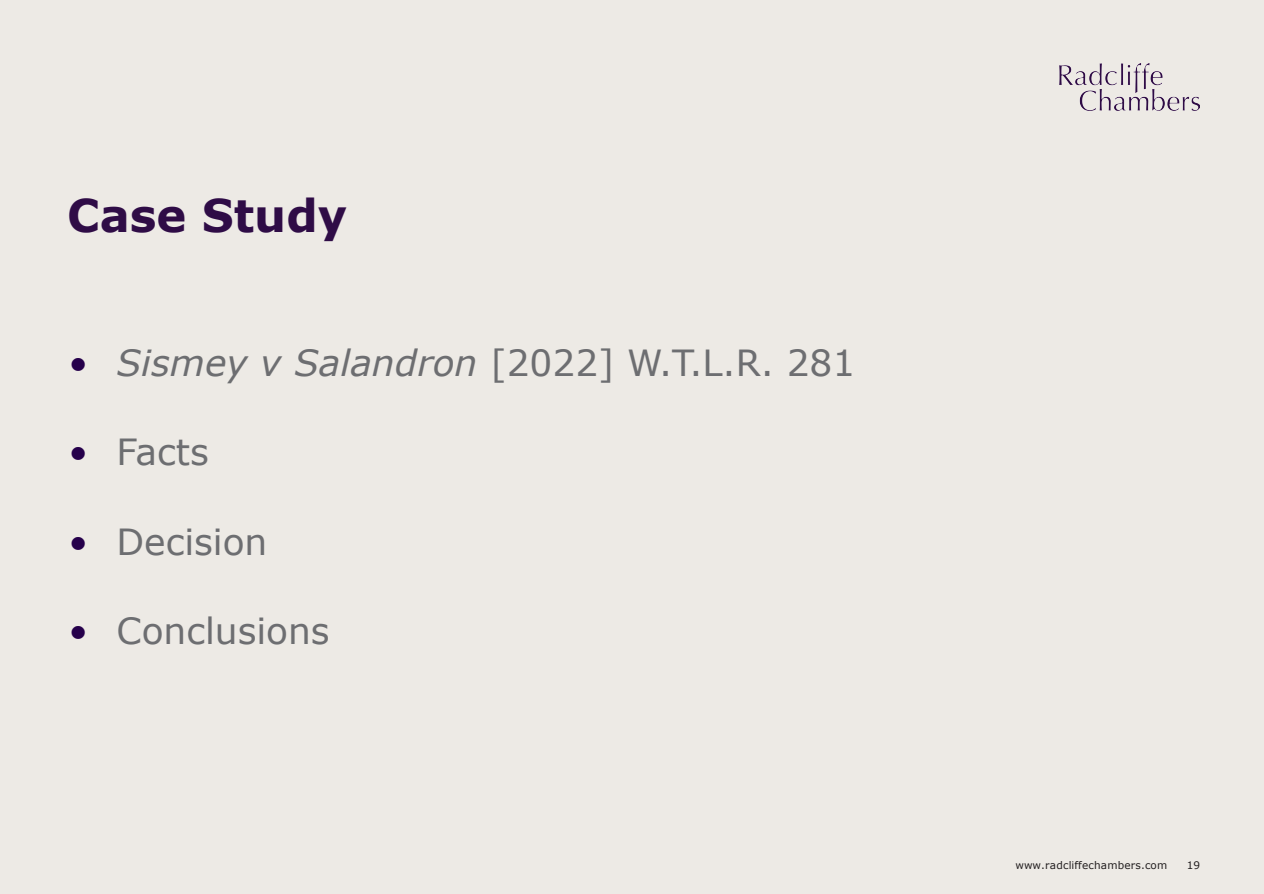
<style>
.page{position:relative;width:1264px;height:894px;background:#fff}
.page>*{position:absolute;margin:0;border:0;box-sizing:border-box;transform-origin:0 0}
.t1{font:700 45px "Verdana";color:#2f0c46}
.t2{font:36px "Verdana";color:#6d6e71}
.t3{font:10.5px "Verdana";letter-spacing:.015em;color:#231f20}
.s1{color:#26004b}
.s2{font-style:italic}
</style>
<div class="page">
<div style="left:0;top:0;width:1263px;height:893px;background:#edeae5"></div>
<img style="left:1059px;top:64px;width:140px;height:46px">
<h2 class="t1" style="left:67px;top:184px;width:281px">Case Study</h2>
<p class="t2" style="left:68px;top:338px;width:788px"><span class="s1">•</span> <span class="s2">Sismey v Salandron</span> [2022] W.T.L.R. 281</p>
<p class="t2" style="left:68px;top:427px;width:142px"><span class="s1">•</span> Facts</p>
<p class="t2" style="left:68px;top:516px;width:200px"><span class="s1">•</span> Decision</p>
<p class="t2" style="left:68px;top:606px;width:263px"><span class="s1">•</span> Conclusions</p>
<p class="t3" style="left:1015px;top:858px;width:153px">www.radcliffechambers.com</p>
<p class="t3" style="left:1186px;top:858px;width:15px">19</p>
</div>
